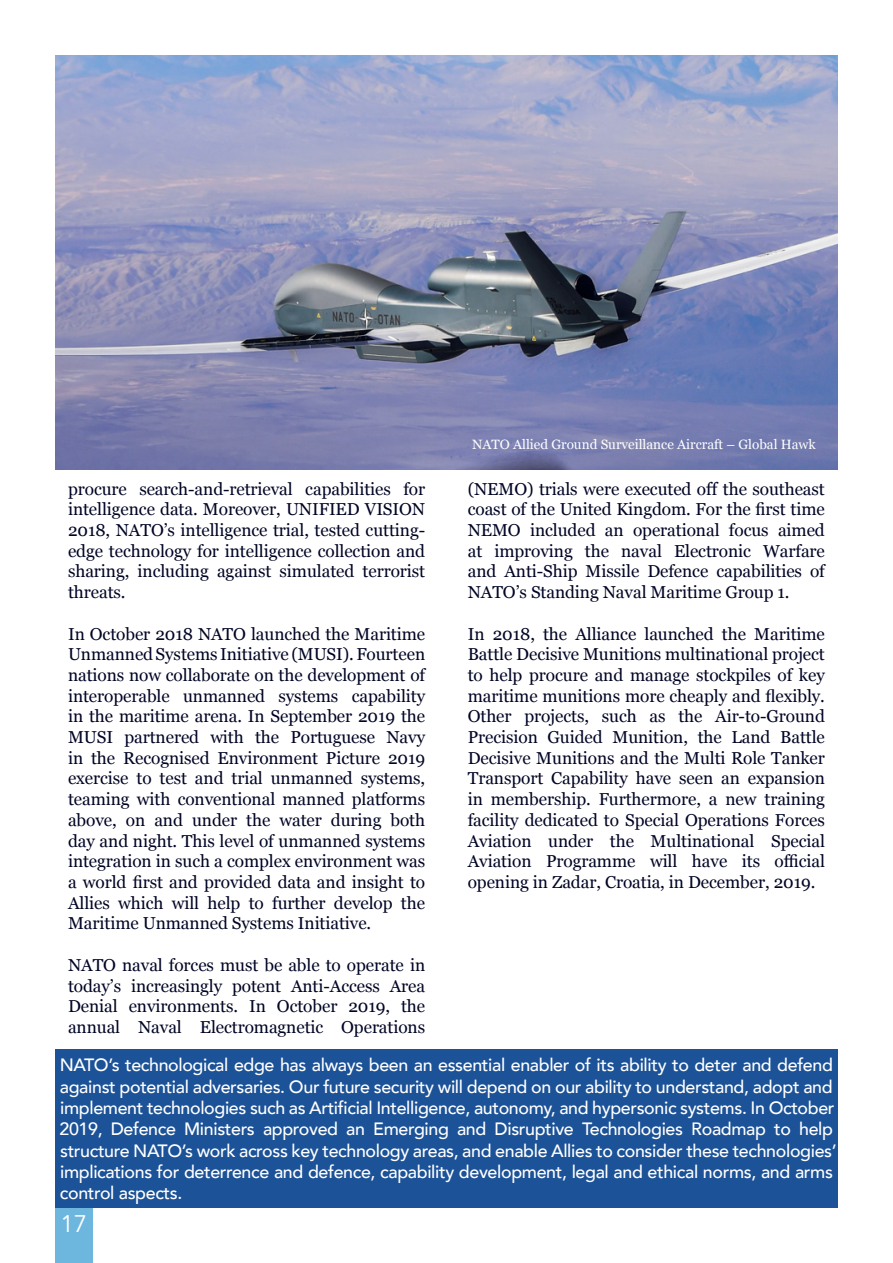
<style>
.page{position:relative;width:893px;height:1263px;background:#fff}
.page>*{position:absolute;margin:0;border:0;box-sizing:border-box;transform-origin:0 0}
.t1{font:24px "Avenir";color:#fff}
.t2{font:500 17.85px/21.5px "Avenir";letter-spacing:-.02em;color:#fff}
.Body_Text{font:17.25px/20.7px "Georgia";letter-spacing:-.005em;color:#000424;text-align:justify}
.t3{font:13.5px "Georgia";color:#fff}
</style>
<div class="page">
<div style="left:55px;top:1208px;width:38px;height:55px;background:#6db7df"></div>
<img style="left:55px;top:55px;width:783px;height:414px">
<div style="left:55px;top:1049px;width:783px;height:159px;background:#1c5297"></div>
<p class="Body_Text" style="left:68px;top:478px;width:359px">procure search-and-retrieval capabilities for intelligence data. Moreover, UNIFIED VISION 2018, NATO’s intelligence trial, tested cutting&shy;edge technology for intelligence collection and sharing, including against simulated terrorist threats.</p>
<p class="Body_Text" style="left:68px;top:622px;width:359px">In October 2018 NATO launched the Maritime Unmanned Systems Initiative (MUSI). Fourteen nations now collaborate on the development of interoperable unmanned systems capability in the maritime arena. In September 2019 the MUSI partnered with the Portuguese Navy in the Recognised Environment Picture 2019 exercise to test and trial unmanned systems, teaming with conventional manned platforms above, on and under the water during both day and night. This level of unmanned systems integration in such a complex environment was a world first and provided data and insight to Allies which will help to further develop the Maritime Unmanned Systems Initiative.</p>
<p class="Body_Text" style="left:68px;top:954px;width:359px">NATO naval forces must be able to operate in today’s increasingly potent Anti-Access Area Denial environments. In October 2019, the annual Naval Electromagnetic Operations</p>
<p class="t3" style="left:472px;top:435px;width:345px">NATO Allied Ground Surveillance Aircraft – Global Hawk</p>
<p class="Body_Text" style="left:468px;top:478px;width:359px">(NEMO) trials were executed off the southeast coast of the United Kingdom. For the first time NEMO included an operational focus aimed at improving the naval Electronic Warfare and Anti-Ship Missile Defence capabilities of NATO’s Standing Naval Maritime Group 1.</p>
<p class="Body_Text" style="left:468px;top:622px;width:359px">In 2018, the Alliance launched the Maritime Battle Decisive Munitions multinational project to help procure and manage stockpiles of key maritime munitions more cheaply and flexibly.<br>Other projects, such as the Air-to-Ground Precision Guided Munition, the Land Battle Decisive Munitions and the Multi Role Tanker Transport Capability have seen an expansion in membership. Furthermore, a new training facility dedicated to Special Operations Forces Aviation under the Multinational Special Aviation Programme will have its official opening in Zadar, Croatia, in December, 2019.</p>
<p class="t2" style="left:59px;top:1053px;width:779px">NATO’s technological edge has always been an essential enabler of its ability to deter and defend against potential adversaries. Our future security will depend on our ability to understand, adopt and implement technologies such as Artificial Intelligence, autonomy, and hypersonic systems. In October 2019, Defence Ministers approved an Emerging and Disruptive Technologies Roadmap to help structure NATO’s work across key technology areas, and enable Allies to consider these technologies’ implications for deterrence and defence, capability development, legal and ethical norms, and arms control aspects.</p>
<h1 class="t1" style="left:61px;top:1209px;width:28px">17</h1>
</div>
